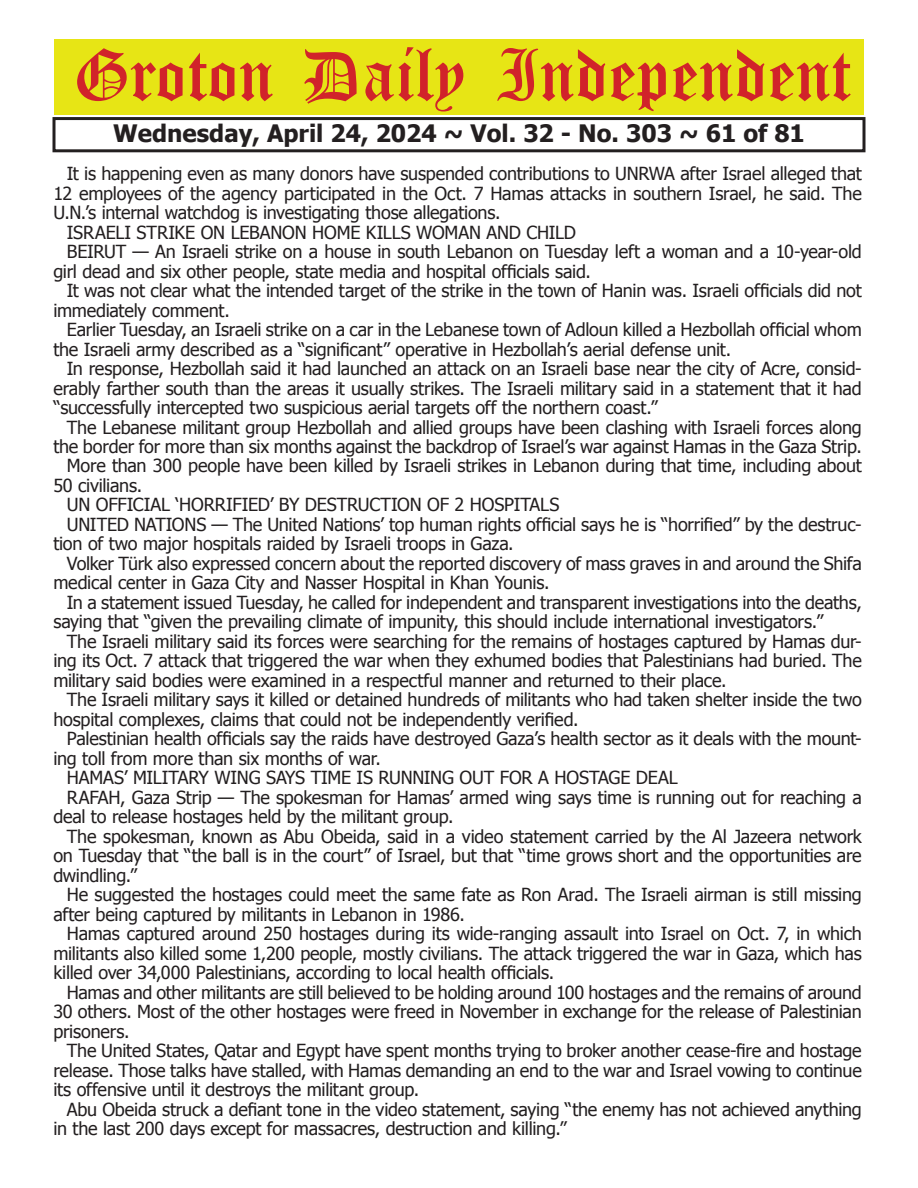
<style>
.page{position:relative;width:918px;height:1188px;background:#fff}
.page>*{position:absolute;margin:0;border:0;box-sizing:border-box;transform-origin:0 0}
.t1{font:54px "Old English Five";color:#d1232a}
.t2{font:700 24px "Tahoma";color:#231f20}
.t3{font:18px "Tahoma";letter-spacing:-.015em;color:#231f20}
</style>
<div class="page">
<div style="left:52px;top:117px;width:814px;height:35px;border:3px solid #231f20"></div>
<div style="left:54px;top:40px;width:810px;height:75px;background:#e7e515"></div>
<h1 class="t1" style="left:73px;top:50px;width:779px">Groton Daily Independent</h1>
<h2 class="t2" style="left:113px;top:116px;width:693px">Wednesday, April 24, 2024 ~ Vol. 32 - No. 303 ~ 61 of 81</h2>
<p class="t3" style="left:67px;top:161px;width:797px">It is happening even as many donors have suspended contributions to UNRWA after Israel alleged that</p>
<p class="t3" style="left:53px;top:181px;width:810px">12 employees of the agency participated in the Oct. 7 Hamas attacks in southern Israel, he said. The</p>
<p class="t3" style="left:53px;top:200px;width:449px">U.N.’s internal watchdog is investigating those allegations.</p>
<p class="t3" style="left:67px;top:220px;width:511px">ISRAELI STRIKE ON LEBANON HOME KILLS WOMAN AND CHILD</p>
<p class="t3" style="left:67px;top:239px;width:797px">BEIRUT — An Israeli strike on a house in south Lebanon on Tuesday left a woman and a 10-year-old</p>
<p class="t3" style="left:53px;top:259px;width:539px">girl dead and six other people, state media and hospital officials said.</p>
<p class="t3" style="left:67px;top:278px;width:796px">It was not clear what the intended target of the strike in the town of Hanin was. Israeli officials did not</p>
<p class="t3" style="left:53px;top:298px;width:178px">immediately comment.</p>
<p class="t3" style="left:67px;top:317px;width:797px">Earlier Tuesday, an Israeli strike on a car in the Lebanese town of Adloun killed a Hezbollah official whom</p>
<p class="t3" style="left:53px;top:337px;width:679px">the Israeli army described as a “significant” operative in Hezbollah’s aerial defense unit.</p>
<p class="t3" style="left:67px;top:356px;width:796px">In response, Hezbollah said it had launched an attack on an Israeli base near the city of Acre, consid-</p>
<p class="t3" style="left:53px;top:376px;width:810px">erably farther south than the areas it usually strikes. The Israeli military said in a statement that it had</p>
<p class="t3" style="left:53px;top:395px;width:606px">“successfully intercepted two suspicious aerial targets off the northern coast.”</p>
<p class="t3" style="left:67px;top:415px;width:797px">The Lebanese militant group Hezbollah and allied groups have been clashing with Israeli forces along</p>
<p class="t3" style="left:53px;top:434px;width:810px">the border for more than six months against the backdrop of Israel’s war against Hamas in the Gaza Strip.</p>
<p class="t3" style="left:67px;top:454px;width:797px">More than 300 people have been killed by Israeli strikes in Lebanon during that time, including about</p>
<p class="t3" style="left:53px;top:473px;width:90px">50 civilians.</p>
<p class="t3" style="left:67px;top:493px;width:494px">UN OFFICIAL ‘HORRIFIED’ BY DESTRUCTION OF 2 HOSPITALS</p>
<p class="t3" style="left:67px;top:512px;width:796px">UNITED NATIONS — The United Nations’ top human rights official says he is “horrified” by the destruc-</p>
<p class="t3" style="left:53px;top:532px;width:462px">tion of two major hospitals raided by Israeli troops in Gaza.</p>
<p class="t3" style="left:67px;top:551px;width:797px">Volker Türk also expressed concern about the reported discovery of mass graves in and around the Shifa</p>
<p class="t3" style="left:53px;top:571px;width:498px">medical center in Gaza City and Nasser Hospital in Khan Younis.</p>
<p class="t3" style="left:67px;top:590px;width:797px">In a statement issued Tuesday, he called for independent and transparent investigations into the deaths,</p>
<p class="t3" style="left:53px;top:610px;width:771px">saying that “given the prevailing climate of impunity, this should include international investigators.”</p>
<p class="t3" style="left:67px;top:629px;width:796px">The Israeli military said its forces were searching for the remains of hostages captured by Hamas dur-</p>
<p class="t3" style="left:53px;top:649px;width:810px">ing its Oct. 7 attack that triggered the war when they exhumed bodies that Palestinians had buried. The</p>
<p class="t3" style="left:53px;top:668px;width:675px">military said bodies were examined in a respectful manner and returned to their place.</p>
<p class="t3" style="left:67px;top:688px;width:796px">The Israeli military says it killed or detained hundreds of militants who had taken shelter inside the two</p>
<p class="t3" style="left:53px;top:707px;width:527px">hospital complexes, claims that could not be independently verified.</p>
<p class="t3" style="left:67px;top:727px;width:796px">Palestinian health officials say the raids have destroyed Gaza’s health sector as it deals with the mount-</p>
<p class="t3" style="left:53px;top:746px;width:329px">ing toll from more than six months of war.</p>
<p class="t3" style="left:67px;top:766px;width:613px">HAMAS’ MILITARY WING SAYS TIME IS RUNNING OUT FOR A HOSTAGE DEAL</p>
<p class="t3" style="left:67px;top:785px;width:796px">RAFAH, Gaza Strip — The spokesman for Hamas’ armed wing says time is running out for reaching a</p>
<p class="t3" style="left:53px;top:805px;width:402px">deal to release hostages held by the militant group.</p>
<p class="t3" style="left:67px;top:824px;width:797px">The spokesman, known as Abu Obeida, said in a video statement carried by the Al Jazeera network</p>
<p class="t3" style="left:53px;top:844px;width:810px">on Tuesday that “the ball is in the court” of Israel, but that “time grows short and the opportunities are</p>
<p class="t3" style="left:53px;top:863px;width:85px">dwindling.”</p>
<p class="t3" style="left:67px;top:883px;width:797px">He suggested the hostages could meet the same fate as Ron Arad. The Israeli airman is still missing</p>
<p class="t3" style="left:53px;top:902px;width:413px">after being captured by militants in Lebanon in 1986.</p>
<p class="t3" style="left:67px;top:922px;width:797px">Hamas captured around 250 hostages during its wide-ranging assault into Israel on Oct. 7, in which</p>
<p class="t3" style="left:53px;top:941px;width:810px">militants also killed some 1,200 people, mostly civilians. The attack triggered the war in Gaza, which has</p>
<p class="t3" style="left:53px;top:961px;width:502px">killed over 34,000 Palestinians, according to local health officials.</p>
<p class="t3" style="left:67px;top:980px;width:797px">Hamas and other militants are still believed to be holding around 100 hostages and the remains of around</p>
<p class="t3" style="left:53px;top:1000px;width:810px">30 others. Most of the other hostages were freed in November in exchange for the release of Palestinian</p>
<p class="t3" style="left:53px;top:1019px;width:78px">prisoners.</p>
<p class="t3" style="left:67px;top:1039px;width:796px">The United States, Qatar and Egypt have spent months trying to broker another cease-fire and hostage</p>
<p class="t3" style="left:53px;top:1058px;width:810px">release. Those talks have stalled, with Hamas demanding an end to the war and Israel vowing to continue</p>
<p class="t3" style="left:53px;top:1078px;width:367px">its offensive until it destroys the militant group.</p>
<p class="t3" style="left:67px;top:1097px;width:797px">Abu Obeida struck a defiant tone in the video statement, saying “the enemy has not achieved anything</p>
<p class="t3" style="left:53px;top:1117px;width:515px">in the last 200 days except for massacres, destruction and killing.”</p>
</div>
